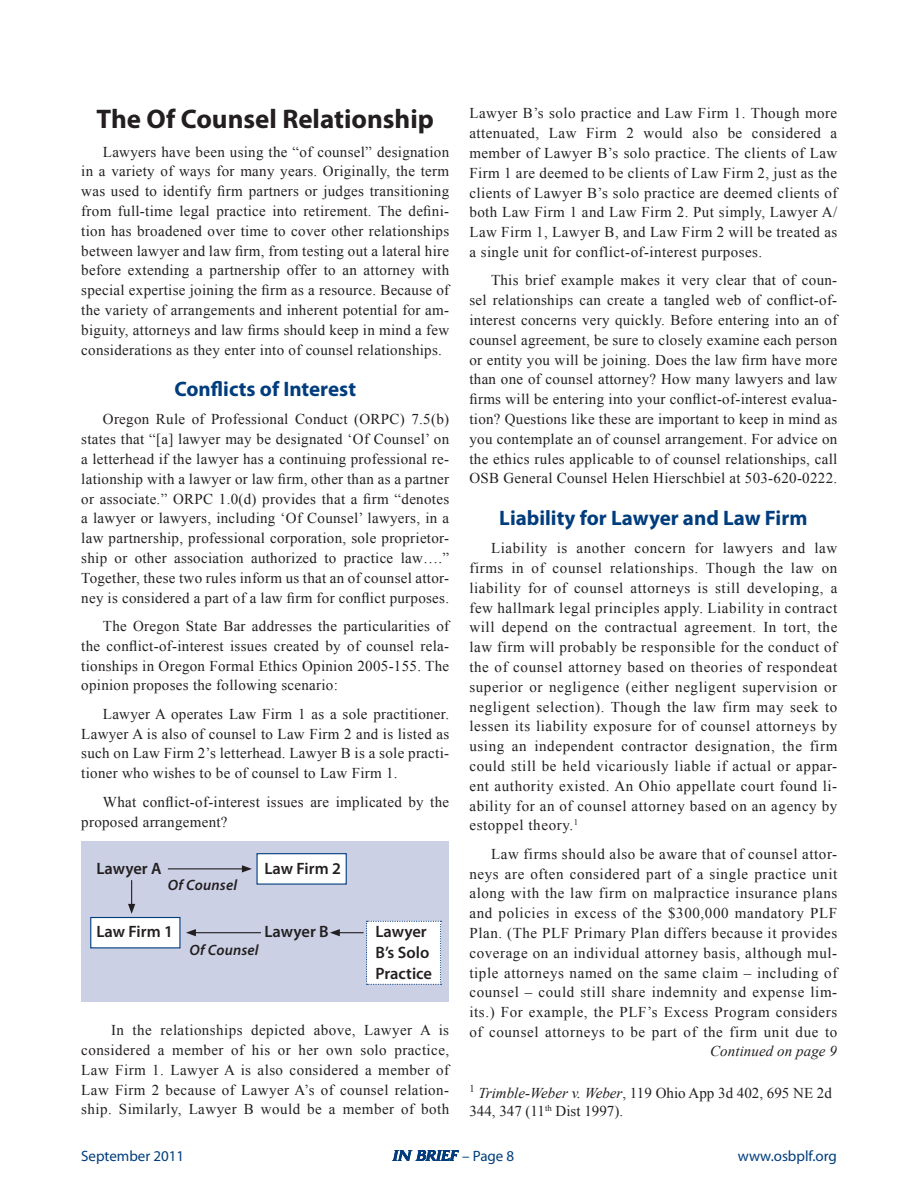
<style>
.page{position:relative;width:918px;height:1188px;background:#fff}
.page>*{position:absolute;margin:0;border:0;box-sizing:border-box;transform-origin:0 0}
.Story_Head{font:700 27px "Myriad Pro";color:#231f20}
.Subhead_BLU_centered{font:700 21px "Myriad Pro";color:#013d7d}
.BOX_body{font:600 16.5px/21px "Myriad Pro";color:#231f20}
.Body_Text{font:15px/19.8px "Times New Roman";letter-spacing:.02em;color:#231f20;text-align:justify}
.Body_Text-2{font:15px/18px "Times New Roman";color:#231f20}
.t1{font:15px "Myriad Pro";color:#013d7d}
.BOX_body-2{font:italic 600 15px "Myriad Pro";letter-spacing:.01em;color:#231f20}
.Body_Text-3{font:italic 15px "Times New Roman";letter-spacing:.005em;color:#231f20}
.s1{font-style:italic}
</style>
<div class="page">
<svg style="left:393px;top:1150px;width:66px;height:11px"></svg>
<div style="left:81px;top:842px;width:368px;height:160px;background:#cbd0e4"></div>
<div style="left:256px;top:853px;width:91px;height:32px;background:#fff;border:1px solid #013d7d"></div>
<div style="left:90px;top:917px;width:91px;height:31px;background:#fff;border:1px solid #013d7d"></div>
<hr style="left:168px;top:868px;width:76px;height:1px;background:#231f20">
<svg style="left:242px;top:865px;width:10px;height:8px"></svg>
<hr style="left:194px;top:932px;width:67px;height:1px;background:#231f20">
<svg style="left:186px;top:929px;width:10px;height:7px"></svg>
<svg style="left:330px;top:921px;width:112px;height:64px"></svg>
<svg style="left:128px;top:880px;width:7px;height:34px"></svg>
<p class="Story_Head" style="left:97px;top:102px;width:339px">The Of Counsel Relationship</p>
<p class="Body_Text" style="left:81px;top:142px;width:369px;text-indent:22px">Lawyers have been using the “of counsel” designation in a variety of ways for many years. Originally, the term was used to identify firm partners or judges transitioning from full-time legal practice into retirement. The defini&shy;tion has broadened over time to cover other relationships between lawyer and law firm, from testing out a lateral hire before extending a partnership offer to an attorney with special expertise joining the firm as a resource. Because of the variety of arrangements and inherent potential for am&shy;biguity, attorneys and law firms should keep in mind a few considerations as they enter into of counsel relationships.</p>
<p class="Subhead_BLU_centered" style="left:174px;top:375px;width:183px">Conflicts of Interest</p>
<p class="Body_Text" style="left:81px;top:409px;width:369px;text-indent:22px">Oregon Rule of Professional Conduct (ORPC) 7.5(b) states that “[a] lawyer may be designated ‘Of Counsel’ on a letterhead if the lawyer has a continuing professional re&shy;lationship with a lawyer or law firm, other than as a partner or associate.” ORPC 1.0(d) provides that a firm “denotes a lawyer or lawyers, including ‘Of Counsel’ lawyers, in a law partnership, professional corporation, sole proprietor&shy;ship or other association authorized to practice law….” Together, these two rules inform us that an of counsel attor&shy;ney is considered a part of a law firm for conflict purposes.</p>
<p class="Body_Text" style="left:81px;top:616px;width:369px;text-indent:22px">The Oregon State Bar addresses the particularities of the conflict-of-interest issues created by of counsel rela&shy;tionships in Oregon Formal Ethics Opinion 2005-155. The opinion proposes the following scenario:</p>
<p class="Body_Text" style="left:81px;top:704px;width:369px;text-indent:22px">Lawyer A operates Law Firm 1 as a sole practitioner.<br>Lawyer A is also of counsel to Law Firm 2 and is listed as such on Law Firm 2’s letterhead. Lawyer B is a sole practi&shy;tioner who wishes to be of counsel to Law Firm 1.</p>
<p class="Body_Text" style="left:81px;top:792px;width:369px;text-indent:22px">What conflict-of-interest issues are implicated by the proposed arrangement?</p>
<p class="BOX_body" style="left:96px;top:857px;width:67px">Lawyer A</p>
<p class="BOX_body" style="left:264px;top:857px;width:78px">Law Firm 2</p>
<p class="BOX_body-2" style="left:168px;top:875px;width:71px">Of Counsel</p>
<p class="BOX_body" style="left:96px;top:921px;width:78px">Law Firm 1</p>
<p class="BOX_body" style="left:264px;top:921px;width:66px">Lawyer B</p>
<p class="BOX_body" style="left:375px;top:921px;width:58px">Lawyer<br>B’s Solo<br>Practice</p>
<p class="BOX_body-2" style="left:190px;top:940px;width:71px">Of Counsel</p>
<p class="Body_Text" style="left:81px;top:1020px;width:369px;text-indent:30px">In the relationships depicted above, Lawyer A is considered a member of his or her own solo practice, Law Firm 1. Lawyer A is also considered a member of Law Firm 2 because of Lawyer A’s of counsel relation&shy;ship. Similarly, Lawyer B would be a member of both</p>
<p class="Body_Text" style="left:469px;top:103px;width:369px">Lawyer B’s solo practice and Law Firm 1. Though more attenuated, Law Firm 2 would also be considered a member of Lawyer B’s solo practice. The clients of Law Firm 1 are deemed to be clients of Law Firm 2, just as the clients of Lawyer B’s solo practice are deemed clients of both Law Firm 1 and Law Firm 2. Put simply, Lawyer A/ Law Firm 1, Lawyer B, and Law Firm 2 will be treated as a single unit for conflict-of-interest purposes.</p>
<p class="Body_Text" style="left:469px;top:270px;width:369px;text-indent:22px">This brief example makes it very clear that of coun&shy;sel relationships can create a tangled web of conflict-of&shy;interest concerns very quickly. Before entering into an of counsel agreement, be sure to closely examine each person or entity you will be joining. Does the law firm have more than one of counsel attorney? How many lawyers and law firms will be entering into your conflict-of-interest evalua&shy;tion? Questions like these are important to keep in mind as you contemplate an of counsel arrangement. For advice on the ethics rules applicable to of counsel relationships, call OSB General Counsel Helen Hierschbiel at 503-620-0222.</p>
<p class="Subhead_BLU_centered" style="left:499px;top:504px;width:310px">Liability for Lawyer and Law Firm</p>
<p class="Body_Text" style="left:469px;top:538px;width:369px;text-indent:22px">Liability is another concern for lawyers and law firms in of counsel relationships. Though the law on liability for of counsel attorneys is still developing, a few hallmark legal principles apply. Liability in contract will depend on the contractual agreement. In tort, the law firm will probably be responsible for the conduct of the of counsel attorney based on theories of respondeat superior or negligence (either negligent supervision or negligent selection). Though the law firm may seek to lessen its liability exposure for of counsel attorneys by using an independent contractor designation, the firm could still be held vicariously liable if actual or appar&shy;ent authority existed. An Ohio appellate court found li&shy;ability for an of counsel attorney based on an agency by estoppel theory.<sup>1</sup></p>
<p class="Body_Text" style="left:469px;top:844px;width:369px;text-indent:22px">Law firms should also be aware that of counsel attor&shy;neys are often considered part of a single practice unit along with the law firm on malpractice insurance plans and policies in excess of the $300,000 mandatory PLF Plan. (The PLF Primary Plan differs because it provides coverage on an individual attorney basis, although mul&shy;tiple attorneys named on the same claim – including of counsel – could still share indemnity and expense lim&shy;its.) For example, the PLF’s Excess Program considers of counsel attorneys to be part of the firm unit due to</p>
<p class="Body_Text-3" style="left:710px;top:1041px;width:128px">Continued on page 9</p>
<p class="Body_Text-2" style="left:469px;top:1083px;width:364px"><sup>1</sup> <span class="s1">Trimble-Weber v. Weber</span>, 119 Ohio App 3d 402, 695 NE 2d<br>344, 347 (11<sup>th</sup> Dist 1997).</p>
<p class="t1" style="left:81px;top:1146px;width:105px">September 2011</p>
<p class="t1" style="left:462px;top:1146px;width:54px">– Page 8</p>
<p class="t1" style="left:738px;top:1146px;width:101px">www.osbplf.org</p>
</div>
